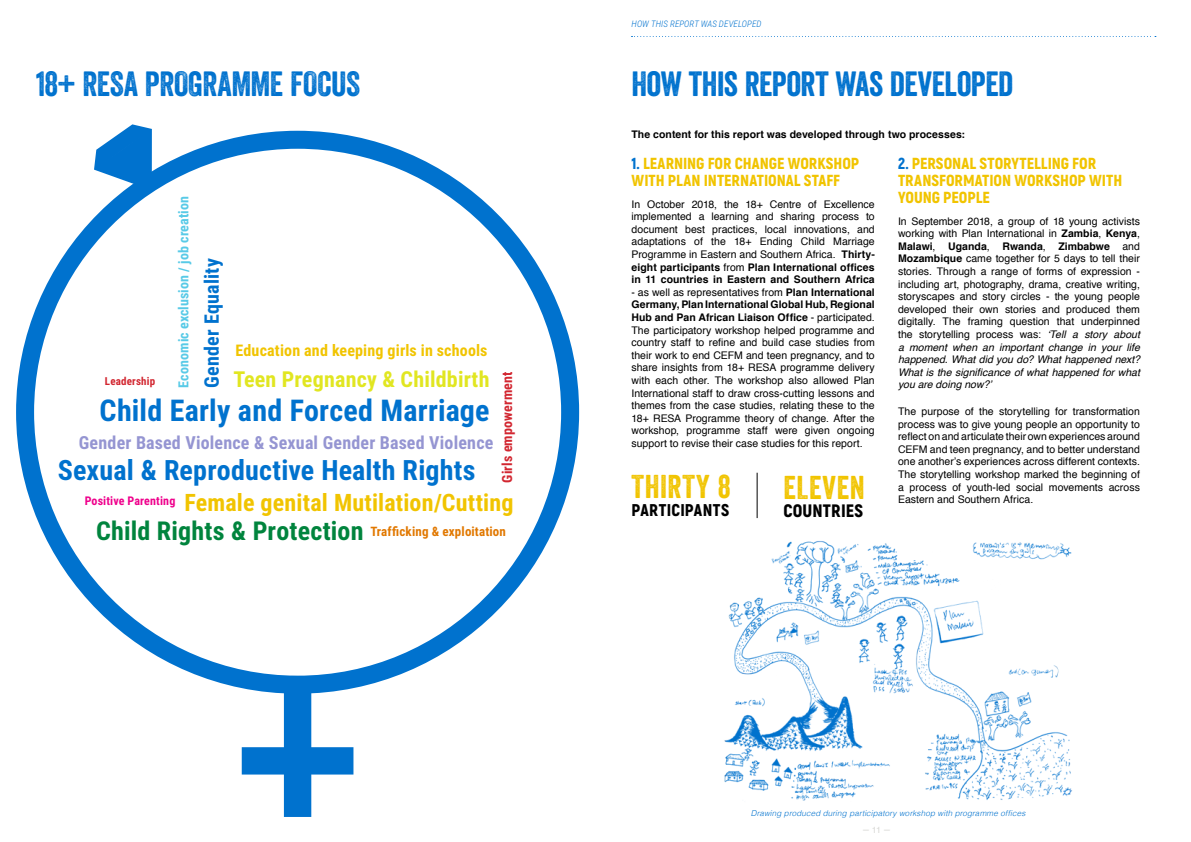
<style>
.page{position:relative;width:1191px;height:842px;background:#fff}
.page>*{position:absolute;margin:0;border:0;box-sizing:border-box;transform-origin:0 0}
.t1{font:34px "Veneer";letter-spacing:-.015em;color:#0072ce}
.t2{font:32px "Veneer";letter-spacing:.025em;color:#f1c400}
.t3{font:700 30px "Roboto Condensed";letter-spacing:.01em;color:#0072ce}
.t4{font:700 28px "Roboto Condensed";letter-spacing:.005em;color:#0072ce}
.t5{font:700 26px "Roboto Condensed";letter-spacing:.005em;color:#00843d}
.t6{font:700 24px "Roboto Condensed";letter-spacing:.01em;color:#f1c400}
.t7{font:700 22px "Roboto Condensed";letter-spacing:.01em;color:#e1e621}
.t8{font:700 20px "Roboto Condensed";letter-spacing:.01em;color:#0072ce}
.t9{font:700 18px "Roboto Condensed";letter-spacing:.01em;color:#9595d2}
.t10{font:900 18px "Akrobat";letter-spacing:.01em;color:#000}
.t11{font:900 17px "Akrobat";letter-spacing:.02em;color:#000}
.t12{font:900 16px/17px "Akrobat";color:#f1c400}
.t13{font:700 16px "Roboto Condensed";letter-spacing:.01em;color:#f1c400}
.t14{font:700 14px "Roboto Condensed";letter-spacing:.005em;color:#58cae7}
.t15{font:700 14px "Roboto Condensed";letter-spacing:.01em;color:#d22630}
.t16{font:700 13px "Roboto Condensed";letter-spacing:.01em;color:#e17800}
.t17{font:700 12px "Roboto Condensed";letter-spacing:.01em;color:#ef008c}
.t18{font:700 11px "Roboto Condensed";letter-spacing:.015em;color:#d22630}
.t19{font:10.5px/12.6px "Helvetica";color:#000;text-align:justify}
.t20{font:700 10.5px "Helvetica";letter-spacing:.005em;color:#000}
.t21{font:10.5px "Helvetica";color:#d9d9d6}
.t22{font:italic 300 9px "Roboto Condensed";letter-spacing:.01em;color:#0072ce}
.t23{font:italic 300 8px "Helvetica";letter-spacing:.02em;color:#0072ce}
.s1{color:#0072ce}
.s2{font-weight:700}
.s3{font-style:italic}
.s4{font-size:9px}
</style>
<div class="page">
<svg style="left:94px;top:124px;width:58px;height:66px"></svg>
<svg style="left:241px;top:673px;width:114px;height:144px"></svg>
<div style="left:16px;top:131px;width:563px;height:563px;border:18px solid #0072ce;border-radius:50%"></div>
<img style="left:724px;top:540px;width:349px;height:261px">
<svg style="left:631px;top:36px;width:525px;height:1px"></svg>
<hr style="left:756px;top:473px;width:1px;height:45px;background:#000">
<p class="t22" style="left:631px;top:17px;width:54px">HOW THIS REPORT</p>
<p class="t22" style="left:701px;top:17px;width:61px">WA S DEVELOPED</p>
<h1 class="t1" style="left:36px;top:63px;width:139px">18+ RESA PROGRA</h1>
<h1 class="t1" style="left:231px;top:63px;width:115px">MME FOCUS</h1>
<h1 class="t1" style="left:631px;top:63px;width:383px">HOW THIS REPORT WAS DEVELOPED</h1>
<p class="t20" style="left:631px;top:126px;width:335px">The content for this report was developed through two processes:</p>
<h3 class="t14" style="left:174px;top:387px;width:193px;rotate:-90deg">Economic exclusion / job creation</h3>
<h3 class="t8" style="left:198px;top:387px;width:131px;rotate:-90deg">Gender Equality</h3>
<h3 class="t13" style="left:235px;top:339px;width:254px">Education and keeping girls in schools</h3>
<h3 class="t7" style="left:234px;top:363px;width:257px">Teen Pregnancy &amp; Childbirth</h3>
<h3 class="t15" style="left:497px;top:483px;width:113px;rotate:-90deg">Girls empowerment</h3>
<p class="t18" style="left:105px;top:373px;width:52px">Leadership</p>
<h3 class="t3" style="left:100px;top:389px;width:391px">Child Early and Forced Marriage</h3>
<h3 class="t4" style="left:58px;top:451px;width:419px">Sexual &amp; Reproductive Health Rights</h3>
<h3 class="t5" style="left:96px;top:512px;width:269px">Child Rights &amp; Protection</h3>
<h3 class="t9" style="left:79px;top:430px;width:416px">Gender Based Violence &amp; Sexual Gender Based Violence</h3>
<h3 class="t6" style="left:184px;top:486px;width:331px">Female genital Mutilation/Cutting</h3>
<p class="t17" style="left:85px;top:493px;width:92px">Positive Parenting</p>
<p class="t16" style="left:370px;top:523px;width:137px">Trafficking &amp; exploitation</p>
<h3 class="t12" style="left:631px;top:155px;width:229px"><span class="s1">1.</span> LEARNING FOR CHANGE WORKSHOP<br>WITH PLAN INTERNATIONAL STAFF</h3>
<p class="t19" style="left:631px;top:198px;width:245px">In October 2018, the 18+ Centre of Excellence implemented a learning and sharing process to document best practices, local innovations, and adaptations of the 18+ Ending Child Marriage Programme in Eastern and Southern Africa. <span class="s2">Thirty&shy;eight participants</span> from <span class="s2">Plan International offices in 11 countries in Eastern and Southern Africa</span></p>
<p class="t19" style="left:631px;top:286px;width:245px">- as well as representatives from <span class="s2">Plan International Germany, Plan International Global Hub, Regional Hub and Pan African Liaison Office</span> - participated.<br>The participatory workshop helped programme and country staff to refine and build case studies from their work to end CEFM and teen pregnancy, and to share insights from 18+ RESA programme delivery with each other. The workshop also allowed Plan International staff to draw cross-cutting lessons and themes from the case studies, relating these to the 18+ RESA Programme theory of change. After the workshop, programme staff were given ongoing support to revise their case studies for this report.</p>
<h2 class="t2" style="left:631px;top:467px;width:100px">THIRTY 8</h2>
<h3 class="t11" style="left:631px;top:499px;width:99px">PARTICIPANTS</h3>
<h2 class="t2" style="left:783px;top:468px;width:80px">ELEVEN</h2>
<h3 class="t10" style="left:783px;top:499px;width:81px">COUNTRIES</h3>
<h3 class="t12" style="left:898px;top:155px;width:226px"><span class="s1">2.</span> PERSONAL STORYTELLING FOR<br>TRANSFORMATION WORKSHOP WITH<br>YOUNG PEOPLE</h3>
<p class="t19" style="left:898px;top:215px;width:243px">In September 2018, a group of 18 young activists working with Plan International in <span class="s2">Zambia</span>, <span class="s2">Kenya</span>, <span class="s2">Malawi</span>, <span class="s2">Uganda</span>, <span class="s2">Rwanda</span>, <span class="s2">Zimbabwe</span> and <span class="s2">Mozambique</span> came together for 5 days to tell their stories. Through a range of forms of expression - including art, photography, drama, creative writing, storyscapes and story circles - the young people developed their own stories and produced them digitally. The framing question that underpinned the storytelling process was: <span class="s3">‘Tell a story about a moment when an important change in your life happened. What did you do? What happened next?<br>What is the significance of what happened for what you are doing now?’</span></p>
<p class="t19" style="left:898px;top:405px;width:243px">The purpose of the storytelling for transformation process was to give young people an opportunity to reflect on and articulate their own experiences around CEFM and teen pregnancy, and to better understand one another’s experiences across different contexts.<br>The storytelling workshop marked the beginning of a process of youth-led social movements across Eastern and Southern Africa.</p>
<p class="t23" style="left:750px;top:806px;width:276px">Drawing produced during participatory workshop with programme offices</p>
<p class="t21" style="left:863px;top:821px;width:28px">–<span class="s4">11</span>–</p>
</div>
